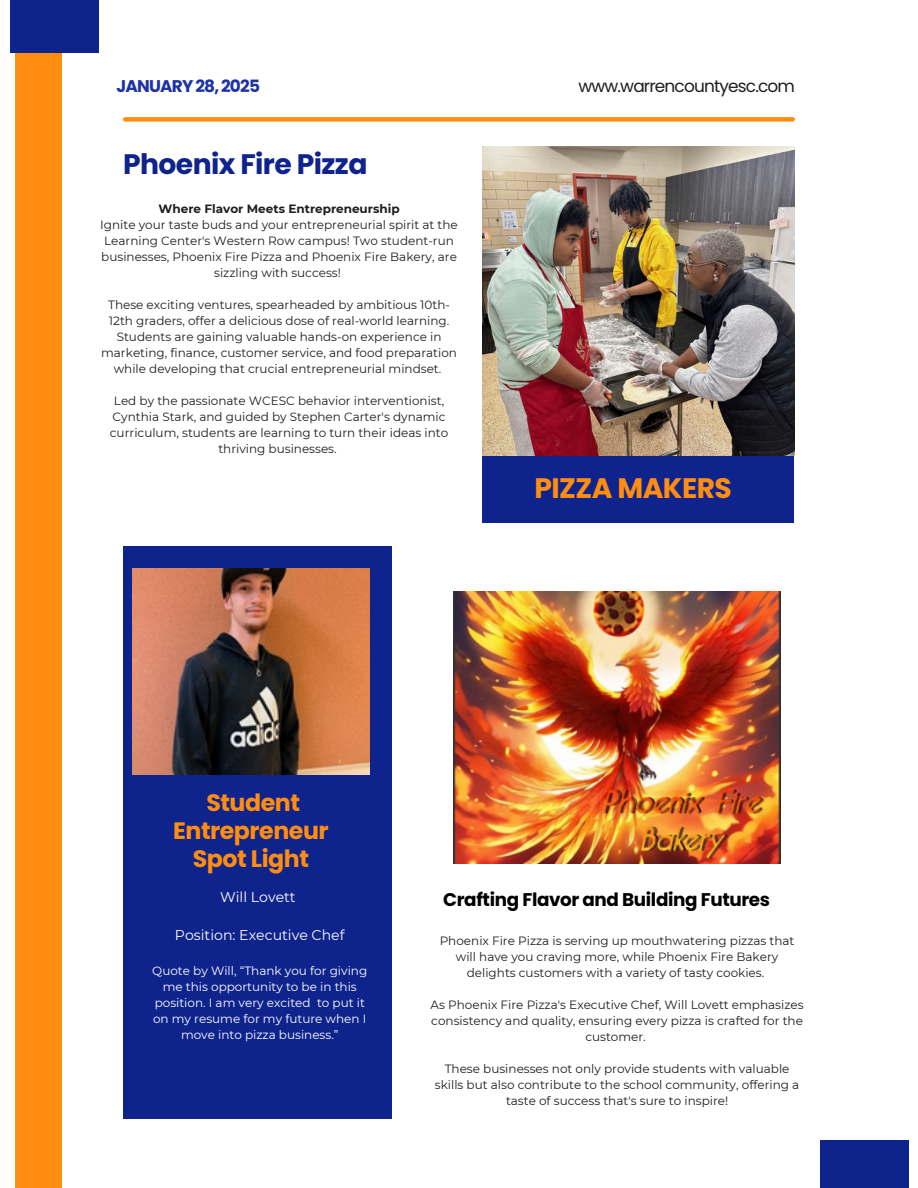
<style>
.page{position:relative;width:918px;height:1188px;background:#fff}
.page>*{position:absolute;margin:0;border:0;box-sizing:border-box;transform-origin:0 0}
.t1{font:700 28.2px "Poppins";letter-spacing:-.02em;color:#0f238d}
.t2{font:700 28.2px "Poppins";letter-spacing:-.02em;color:#ff8d10}
.t3{font:700 23.7px/28.2px "Poppins";letter-spacing:-.02em;color:#ff8d10;text-align:center}
.t4{font:700 18.3px "Poppins";letter-spacing:-.02em;color:#000}
.t5{font:16.95px "Poppins";letter-spacing:-.05em;color:#1e1e1e}
.t6{font:700 16.95px "Poppins";letter-spacing:-.05em;color:#1c32a8}
.t7{font:14.1px "Montserrat";color:#fff}
.t8{font:12px/16px "Montserrat";color:#1e1e1e;text-align:center}
.t9{font:12px/16px "Montserrat";color:#fff;text-align:center}
.t10{font:700 12px "Montserrat";color:#1e1e1e}
</style>
<div class="page">
<div style="left:16px;top:0;width:46px;height:1188px;background:#ff8d10"></div>
<img style="left:482px;top:147px;width:313px;height:309px">
<div style="left:10px;top:0;width:88px;height:53px;background:#0f238d"></div>
<div style="left:820px;top:1140px;width:89px;height:48px;background:#0f238d"></div>
<div style="left:482px;top:456px;width:311px;height:67px;background:#0f238d"></div>
<div style="left:123px;top:546px;width:269px;height:573px;background:#0f238d"></div>
<img style="left:132px;top:569px;width:237px;height:206px">
<img style="left:454px;top:592px;width:327px;height:271px">
<div style="left:125px;top:117px;width:668px;height:5px;background:#ff8d10"></div>
<h2 class="t6" style="left:117px;top:75px;width:145px">JANUARY 28, 2025</h2>
<p class="t5" style="left:578px;top:75px;width:218px">www.warrencountyesc.com</p>
<p class="t1" style="left:123px;top:145px;width:246px">Phoenix Fire Pizza</p>
<p class="t10" style="left:159px;top:201px;width:243px">Where Flavor Meets Entrepreneurship</p>
<p class="t8" style="left:100px;top:216px;width:359px">Ignite your taste buds and your entrepreneurial spirit at the Learning Center's Western Row campus! Two student-run businesses, Phoenix Fire Pizza and Phoenix Fire Bakery, are sizzling with success!</p>
<p class="t8" style="left:101px;top:296px;width:357px">These exciting ventures, spearheaded by ambitious 10th-12th graders, offer a delicious dose of real-world learning.<br>Students are gaining valuable hands-on experience in marketing, finance, customer service, and food preparation while developing that crucial entrepreneurial mindset.</p>
<h1 class="t8" style="left:110px;top:392px;width:340px">Led by the passionate WCESC behavior interventionist, Cynthia Stark, and guided by Stephen Carter's dynamic curriculum, students are learning to turn their ideas into thriving businesses.</h1>
<p class="t2" style="left:534px;top:468px;width:199px">PIZZA MAKERS</p>
<p class="t3" style="left:173px;top:788px;width:157px">Student<br>Entrepreneur<br>Spot Light</p>
<h3 class="t7" style="left:220px;top:888px;width:77px">Will Lovett</h3>
<p class="t7" style="left:175px;top:926px;width:171px">Position: Executive Chef</p>
<p class="t9" style="left:152px;top:963px;width:216px">Quote by Will, “Thank you for giving me this opportunity to be in this position. I am very excited to put it on my resume for my future when I move into pizza business.”</p>
<p class="t4" style="left:443px;top:887px;width:328px">Crafting Flavor and Building Futures</p>
<p class="t8" style="left:440px;top:932px;width:356px">Phoenix Fire Pizza is serving up mouthwatering pizzas that will have you craving more, while Phoenix Fire Bakery delights customers with a variety of tasty cookies.</p>
<h5 class="t8" style="left:431px;top:996px;width:375px">As Phoenix Fire Pizza's Executive Chef, Will Lovett emphasizes consistency and quality, ensuring every pizza is crafted for the customer.</h5>
<p class="t8" style="left:435px;top:1060px;width:366px">These businesses not only provide students with valuable skills but also contribute to the school community, offering a taste of success that's sure to inspire!</p>
</div>
